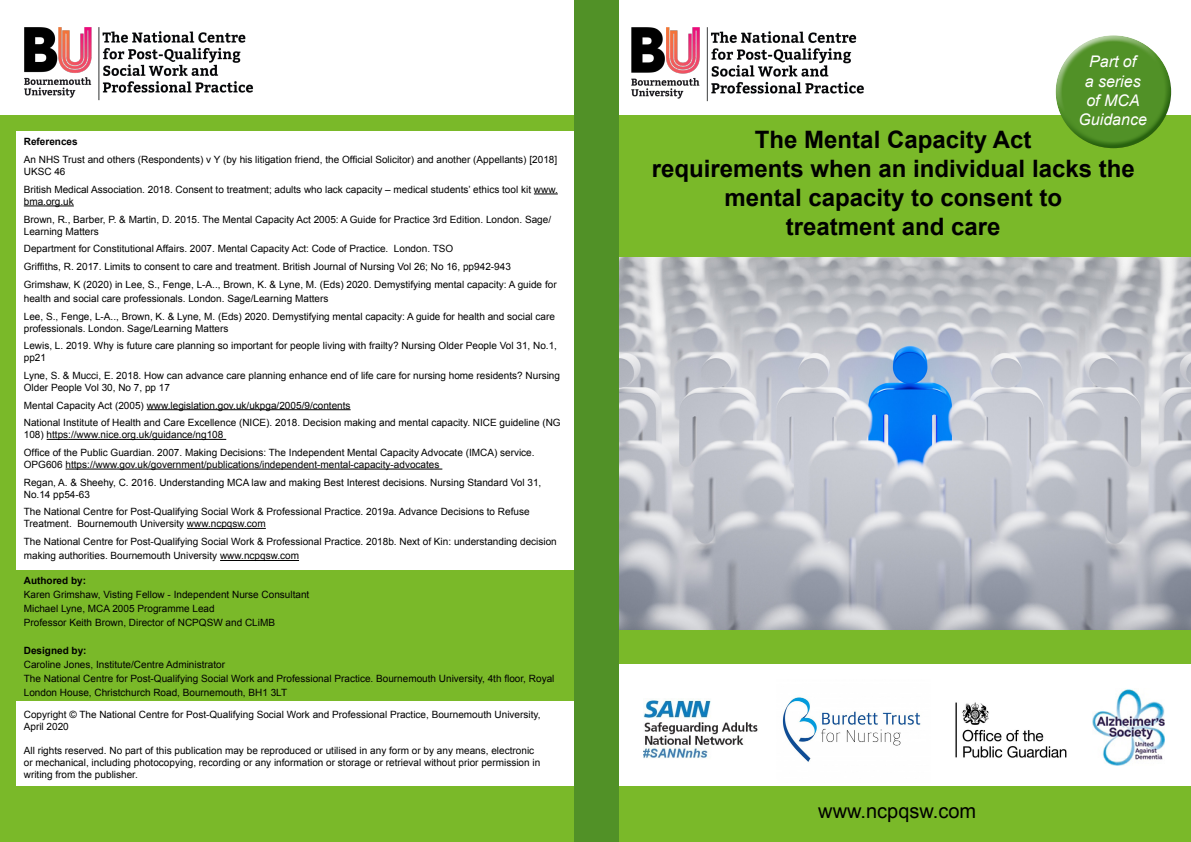
<style>
.page{position:relative;width:1191px;height:842px;background:#fff}
.page>*{position:absolute;margin:0;border:0;box-sizing:border-box;transform-origin:0 0}
.t1{font:700 24px/28.8px "Arial";color:#000;text-align:center}
.t2{font:20px "Arial";color:#000}
.t3{font:italic 16px/19.2px "Arial";color:#fff;text-align:center}
.t4{font:10px/17.7px "Arial";color:#000}
.t5{font:700 10px "Arial";color:#000}
</style>
<div class="page">
<div style="left:0;top:115px;width:1191px;height:514px;background:#7ab929"></div>
<div style="left:0;top:627px;width:596px;height:74px;background:#7ab929"></div>
<img style="left:631px;top:27px;width:233px;height:75px">
<img style="left:24px;top:27px;width:229px;height:74px">
<div style="left:0;top:787px;width:1191px;height:55px;background:#7ab929"></div>
<div style="left:1048px;top:29px;width:120px;height:93px;background:#fff;opacity:.75"></div>
<div style="left:1056px;top:54px;width:122px;height:96px;background:#000;opacity:.75"></div>
<div style="left:618px;top:627px;width:573px;height:37px;background:#7ab929"></div>
<div style="left:0;top:131px;width:574px;height:438px;background:#fff"></div>
<div style="left:0;top:116px;width:15px;height:726px;background:#7ab929"></div>
<svg style="left:534px;top:194px;width:24px;height:1px"></svg>
<hr style="left:24px;top:206px;width:50px;height:1px;background:#000">
<hr style="left:147px;top:409px;width:203px;height:1px;background:#000">
<hr style="left:47px;top:439px;width:179px;height:1px;background:#000">
<hr style="left:66px;top:469px;width:376px;height:1px;background:#000">
<hr style="left:187px;top:528px;width:79px;height:1px;background:#000">
<hr style="left:220px;top:560px;width:79px;height:1px;background:#000">
<img style="left:619px;top:257px;width:572px;height:372px">
<img style="left:782px;top:697px;width:139px;height:65px">
<img style="left:643px;top:699px;width:115px;height:60px">
<img style="left:955px;top:702px;width:112px;height:56px">
<img style="left:1092px;top:689px;width:72px;height:76px">
<div style="left:574px;top:0;width:45px;height:842px;background:#519127"></div>
<p class="t5" style="left:24px;top:135px;width:55px">References</p>
<p class="t4" style="left:24px;top:154px;width:535px;line-height:12px">An NHS Trust and others (Respondents) v Y (by his litigation friend, the Official Solicitor) and another (Appellants) [2018]<br>UKSC 46</p>
<p class="t4" style="left:24px;top:183px;width:535px;line-height:12px">British Medical Association. 2018. Consent to treatment; adults who lack capacity – medical students’ ethics tool kit www. bma.org.uk</p>
<p class="t4" style="left:24px;top:213px;width:529px;line-height:12px">Brown, R., Barber, P. &amp; Martin, D. 2015. The Mental Capacity Act 2005: A Guide for Practice 3rd Edition. London. Sage/<br>Learning Matters</p>
<p class="t4" style="left:24px;top:240px;width:534px">Department for Constitutional Affairs. 2007. Mental Capacity Act: Code of Practice. London. TSO<br>Griffiths, R. 2017. Limits to consent to care and treatment. British Journal of Nursing Vol 26; No 16, pp942-943<br>Grimshaw, K (2020) in Lee, S., Fenge, L-A.., Brown, K. &amp; Lyne, M. (Eds) 2020. Demystifying mental capacity: A guide for</p>
<p class="t4" style="left:24px;top:290px;width:532px">health and social care professionals. London. Sage/Learning Matters<br>Lee, S., Fenge, L-A.., Brown, K. &amp; Lyne, M. (Eds) 2020. Demystifying mental capacity: A guide for health and social care</p>
<p class="t4" style="left:24px;top:319px;width:535px">professionals. London. Sage/Learning Matters<br>Lewis, L. 2019. Why is future care planning so important for people living with frailty? Nursing Older People Vol 31, No.1,</p>
<p class="t4" style="left:24px;top:349px;width:537px">pp21<br>Lyne, S. &amp; Mucci, E. 2018. How can advance care planning enhance end of life care for nursing home residents? Nursing</p>
<p class="t4" style="left:24px;top:379px;width:538px">Older People Vol 30, No 7, pp 17<br>Mental Capacity Act (2005) www.legislation.gov.uk/ukpga/2005/9/contents<br>National Institute of Health and Care Excellence (NICE). 2018. Decision making and mental capacity. NICE guideline (NG</p>
<p class="t4" style="left:24px;top:426px;width:512px">108) https://www.nice.org.uk/guidance/ng108<br>Office of the Public Guardian. 2007. Making Decisions: The Independent Mental Capacity Advocate (IMCA) service.</p>
<p class="t4" style="left:24px;top:456px;width:519px">OPG606 https://www.gov.uk/government/publications/independent-mental-capacity-advocates<br>Regan, A. &amp; Sheehy, C. 2016. Understanding MCA law and making Best Interest decisions. Nursing Standard Vol 31,</p>
<p class="t4" style="left:24px;top:485px;width:507px">No.14 pp54-63<br>The National Centre for Post-Qualifying Social Work &amp; Professional Practice. 2019a. Advance Decisions to Refuse</p>
<p class="t4" style="left:24px;top:515px;width:534px">Treatment. Bournemouth University www.ncpqsw.com<br>The National Centre for Post-Qualifying Social Work &amp; Professional Practice. 2018b. Next of Kin: understanding decision</p>
<p class="t4" style="left:24px;top:547px;width:277px">making authorities. Bournemouth University www.ncpqsw.com</p>
<p class="t5" style="left:24px;top:573px;width:64px">Authored by:</p>
<p class="t4" style="left:24px;top:587px;width:287px;line-height:14px">Karen Grimshaw, Visting Fellow - Independent Nurse Consultant<br>Michael Lyne, MCA 2005 Programme Lead<br>Professor Keith Brown, Director of NCPQSW and CLiMB</p>
<p class="t5" style="left:24px;top:643px;width:64px">Designed by:</p>
<p class="t4" style="left:24px;top:657px;width:532px;line-height:14px">Caroline Jones, Institute/Centre Administrator<br>The National Centre for Post-Qualifying Social Work and Professional Practice. Bournemouth University, 4th floor, Royal<br>London House, Christchurch Road, Bournemouth, BH1 3LT</p>
<p class="t4" style="left:24px;top:709px;width:518px;line-height:12px">Copyright © The National Centre for Post-Qualifying Social Work and Professional Practice, Bournemouth University,<br>April 2020</p>
<p class="t4" style="left:24px;top:745px;width:518px;line-height:12px">All rights reserved. No part of this publication may be reproduced or utilised in any form or by any means, electronic or mechanical, including photocopying, recording or any information or storage or retrieval without prior permission in writing from the publisher.</p>
<h3 class="t3" style="left:1078px;top:52px;width:70px">Part of<br>a series of MCA<br>Guidance</h3>
<h1 class="t1" style="left:652px;top:126px;width:484px">The Mental Capacity Act<br>requirements when an individual lacks the mental capacity to consent to<br>treatment and care</h1>
<h2 class="t2" style="left:818px;top:798px;width:159px">www.ncpqsw.com</h2>
</div>
